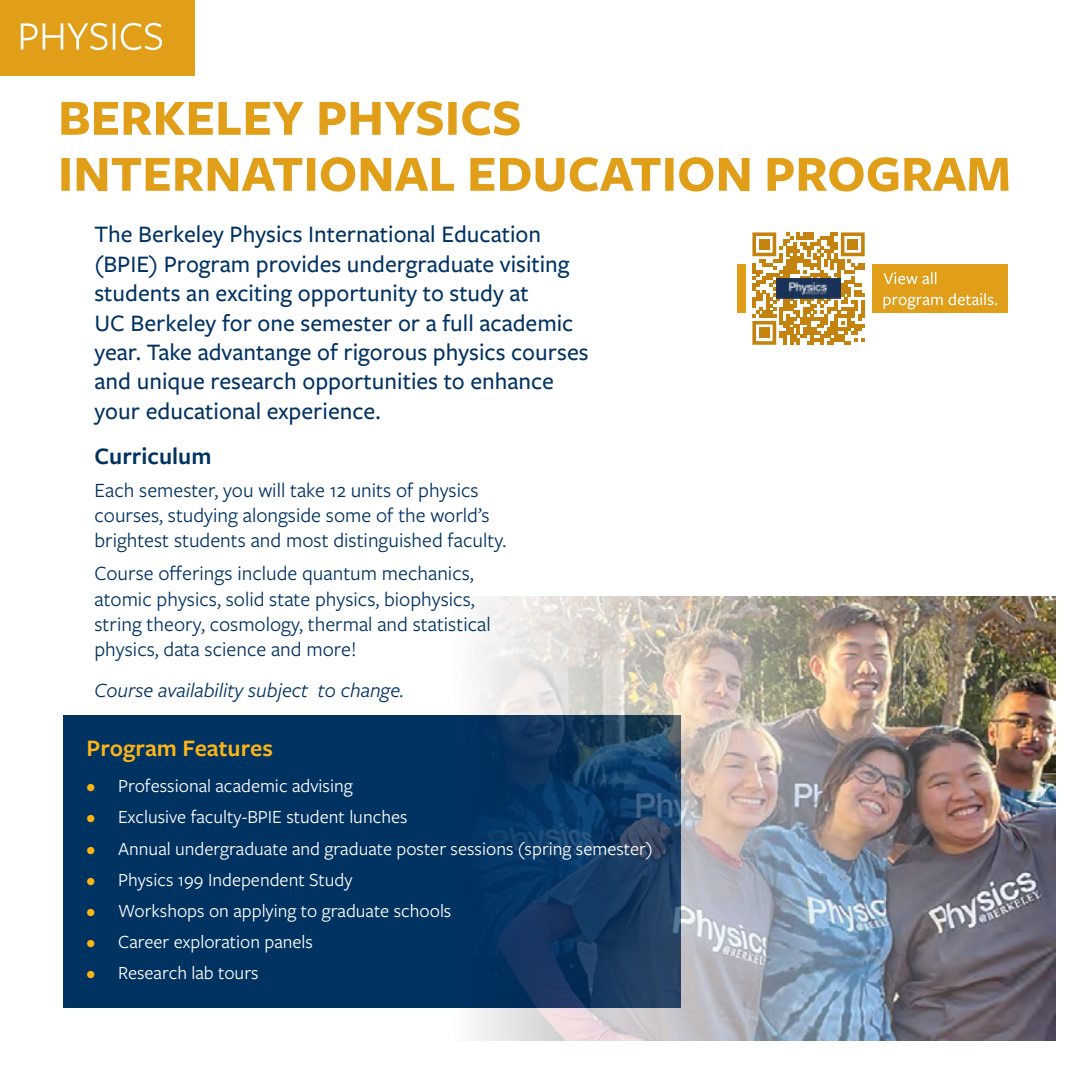
<style>
.page{position:relative;width:1071px;height:1071px;background:#fff}
.page>*{position:absolute;margin:0;border:0;box-sizing:border-box;transform-origin:0 0}
.t1{font:500 24.5px/29.4px "Freight Sans Pro";color:#003262}
.t2{font:600 24.5px "Freight Sans Pro";color:#fcb515}
.t3{font:600 24.5px "Freight Sans Pro";color:#003262}
.t4{font:21px/25.2px "Freight Sans Pro";color:#003262}
.t5{font:italic 21px "Freight Sans Pro";color:#003262}
.t6{font:19.25px "Freight Sans Pro";color:#fff}
.s1{font-weight:300;color:#fcb515}
</style>
<div class="page">
<svg style="left:61px;top:101px;width:459px;height:35px"></svg>
<svg style="left:61px;top:157px;width:947px;height:35px"></svg>
<div style="left:737px;top:264px;width:271px;height:49px;background:#e09e19"></div>
<svg style="left:884px;top:272px;width:52px;height:12px"></svg>
<svg style="left:884px;top:293px;width:113px;height:16px"></svg>
<div style="left:746px;top:226px;width:125px;height:126px;background:#fff"></div>
<svg style="left:752px;top:232px;width:113px;height:113px"></svg>
<div style="left:759px;top:239px;width:10px;height:10px;background:#c4820e"></div>
<div style="left:848px;top:239px;width:10px;height:10px;background:#c4820e"></div>
<div style="left:759px;top:328px;width:10px;height:10px;background:#c4820e"></div>
<img style="left:776px;top:279px;width:65px;height:19px">
<div style="left:0;top:0;width:194px;height:76px;background:#e09e19"></div>
<svg style="left:21px;top:23px;width:141px;height:27px"></svg>
<div style="left:63px;top:716px;width:618px;height:292px;background:#003262"></div>
<img style="left:453px;top:596px;width:602px;height:444px">
<p class="t1" style="left:94px;top:219px;width:496px">The Berkeley Physics International Education (BPIE) Program provides undergraduate visiting students an exciting opportunity to study at<br>UC Berkeley for one semester or a full academic year. Take advantange of rigorous physics courses and unique research opportunities to enhance your educational experience.</p>
<p class="t3" style="left:94px;top:439px;width:118px">Curriculum</p>
<p class="t4" style="left:94px;top:477px;width:413px">Each semester, you will take 12 units of physics courses, studying alongside some of the world’s brightest students and most distinguished faculty.</p>
<p class="t4" style="left:94px;top:560px;width:398px">Course offerings include quantum mechanics, atomic physics, solid state physics, biophysics, string theory, cosmology, thermal and statistical physics, data science and more!</p>
<p class="t5" style="left:94px;top:676px;width:311px">Course availability subject to change.</p>
<p class="t2" style="left:87px;top:732px;width:188px">Program Features</p>
<p class="t6" style="left:87px;top:773px;width:268px"><span class="s1">•</span> Professional academic advising</p>
<p class="t6" style="left:87px;top:804px;width:323px"><span class="s1">•</span> Exclusive faculty-BPIE student lunches</p>
<p class="t6" style="left:87px;top:836px;width:568px"><span class="s1">•</span> Annual undergraduate and graduate poster sessions (spring semester)</p>
<p class="t6" style="left:87px;top:867px;width:268px"><span class="s1">•</span> Physics 199 Independent Study</p>
<p class="t6" style="left:87px;top:898px;width:366px"><span class="s1">•</span> Workshops on applying to graduate schools</p>
<p class="t6" style="left:87px;top:929px;width:228px"><span class="s1">•</span> Career exploration panels</p>
<p class="t6" style="left:87px;top:960px;width:174px"><span class="s1">•</span> Research lab tours</p>
</div>
